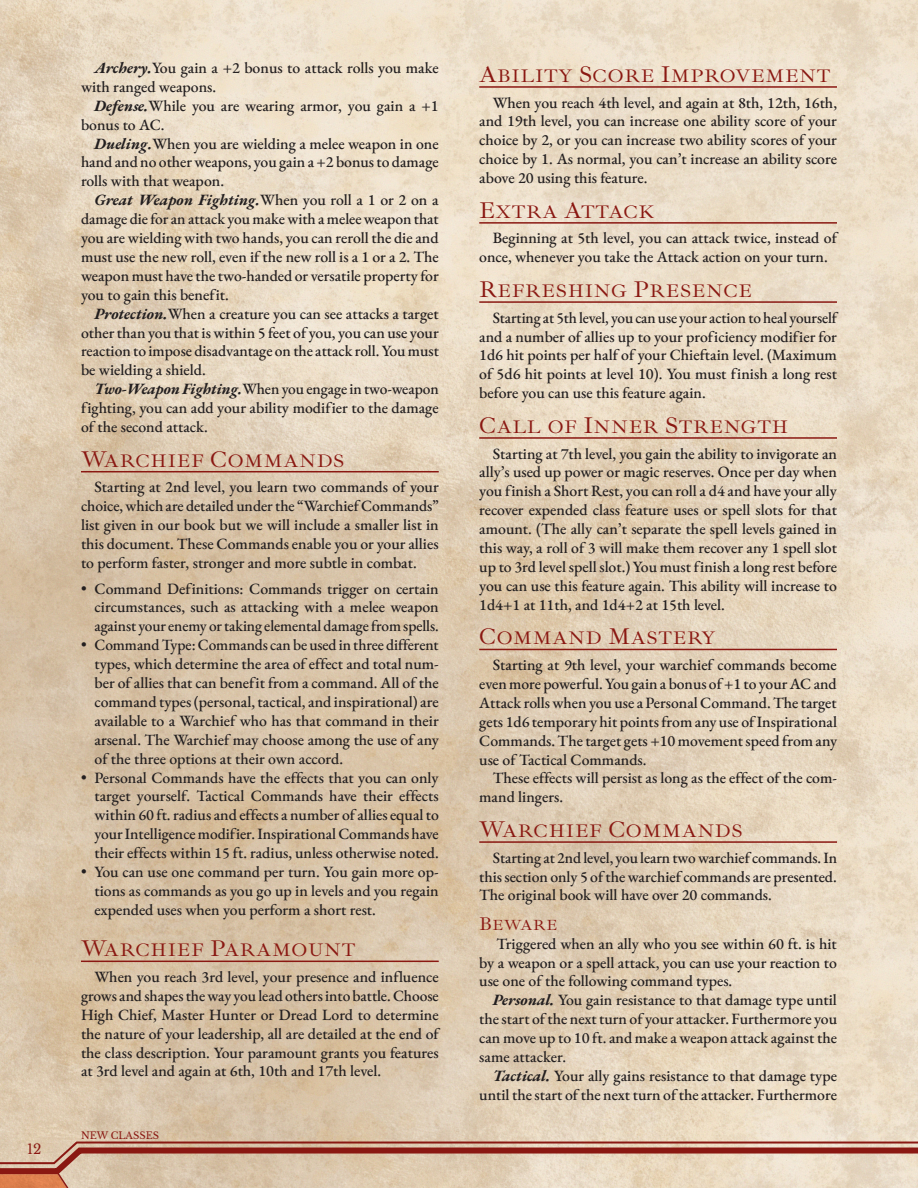
<style>
.page{position:relative;width:918px;height:1188px;background:#fff}
.page>*{position:absolute;margin:0;border:0;box-sizing:border-box;transform-origin:0 0}
.Header_2{font:23.25px "Ibarra Real Nova";color:#8a1812}
.Header_3{font:18.75px "Ibarra Real Nova";color:#8a1812}
.Main_Body_Serif{font:500 15.75px/18.9px "EB Garamond";color:#231f20;text-align:justify}
.Main_Bold_Italic_Sub{font:500 15.75px/18.9px "EB Garamond";color:#231f20;text-align:justify}
.t1{font:13.5px "Libre Baskerville";color:#8a1812}
.t2{font:9.75px "Libre Baskerville";color:#8a1812}
.s1{font-weight:400;font-style:italic}
</style>
<div class="page">
<img style="left:0;top:0;width:918px;height:1140px">
<hr style="left:81px;top:471px;width:358px;height:1px;background:#8a1812">
<hr style="left:81px;top:961px;width:358px;height:1px;background:#8a1812">
<hr style="left:479px;top:86px;width:358px;height:2px;background:#8a1812">
<hr style="left:479px;top:222px;width:358px;height:2px;background:#8a1812">
<hr style="left:479px;top:301px;width:358px;height:2px;background:#8a1812">
<hr style="left:479px;top:437px;width:358px;height:2px;background:#8a1812">
<hr style="left:479px;top:649px;width:358px;height:1px;background:#8a1812">
<hr style="left:479px;top:841px;width:358px;height:2px;background:#8a1812">
<svg style="left:0;top:1140px;width:918px;height:48px;background:#d3af9a"></svg>
<p class="t1" style="left:27px;top:1141px;width:16px">12</p>
<p class="Main_Bold_Italic_Sub" style="left:81px;top:58px;width:359px;text-indent:14px"><span class="s1">Archery.</span>You gain a +2 bonus to attack rolls you make with ranged weapons.</p>
<p class="Main_Bold_Italic_Sub" style="left:81px;top:96px;width:359px;text-indent:14px"><span class="s1">Defense.</span>While you are wearing armor, you gain a +1 bonus to AC.</p>
<p class="Main_Bold_Italic_Sub" style="left:81px;top:134px;width:359px;text-indent:14px"><span class="s1">Dueling.</span>When you are wielding a melee weapon in one hand and no other weapons, you gain a +2 bonus to damage rolls with that weapon.</p>
<p class="Main_Bold_Italic_Sub" style="left:81px;top:191px;width:359px;text-indent:14px"><span class="s1">Great Weapon Fighting.</span>When you roll a 1 or 2 on a damage die for an attack you make with a melee weapon that you are wielding with two hands, you can reroll the die and must use the new roll, even if the new roll is a 1 or a 2. The weapon must have the two-handed or versatile property for you to gain this benefit.</p>
<p class="Main_Bold_Italic_Sub" style="left:81px;top:304px;width:359px;text-indent:14px"><span class="s1">Protection.</span>When a creature you can see attacks a target other than you that is within 5 feet of you, you can use your reaction to impose disadvantage on the attack roll. You must be wielding a shield.</p>
<p class="Main_Bold_Italic_Sub" style="left:81px;top:380px;width:359px;text-indent:14px"><span class="s1">Two-Weapon Fighting.</span>When you engage in two-weapon fighting, you can add your ability modifier to the damage of the second attack.</p>
<p class="Header_2" style="left:81px;top:446px;width:265px">Warchief Commands</p>
<p class="Main_Body_Serif" style="left:81px;top:478px;width:359px;text-indent:14px">Starting at 2nd level, you learn two commands of your choice, which are detailed under the “Warchief Commands” list given in our book but we will include a smaller list in this document. These Commands enable you or your allies to perform faster, stronger and more subtle in combat.</p>
<p class="Main_Body_Serif" style="left:94px;top:579px;width:346px;text-indent:-14px">• Command Definitions: Commands trigger on certain circumstances, such as attacking with a melee weapon against your enemy or taking elemental damage from spells.</p>
<p class="Main_Body_Serif" style="left:94px;top:636px;width:346px;text-indent:-14px">• Command Type: Commands can be used in three different types, which determine the area of effect and total num&shy;ber of allies that can benefit from a command. All of the command types (personal, tactical, and inspirational) are available to a Warchief who has that command in their arsenal. The Warchief may choose among the use of any of the three options at their own accord.</p>
<p class="Main_Body_Serif" style="left:94px;top:768px;width:346px;text-indent:-14px">• Personal Commands have the effects that you can only target yourself. Tactical Commands have their effects within 60 ft. radius and effects a number of allies equal to your Intelligence modifier. Inspirational Commands have their effects within 15 ft. radius, unless otherwise noted.</p>
<p class="Main_Body_Serif" style="left:94px;top:862px;width:346px;text-indent:-14px">• You can use one command per turn. You gain more op&shy;tions as commands as you go up in levels and you regain expended uses when you perform a short rest.</p>
<p class="Header_2" style="left:81px;top:936px;width:276px">Warchief Paramount</p>
<p class="Main_Body_Serif" style="left:81px;top:967px;width:359px;text-indent:14px">When you reach 3rd level, your presence and influence grows and shapes the way you lead others into battle. Choose High Chief, Master Hunter or Dread Lord to determine the nature of your leadership, all are detailed at the end of the class description. Your paramount grants you features at 3rd level and again at 6th, 10th and 17th level.</p>
<p class="t2" style="left:81px;top:1129px;width:80px">NEW CLASSES</p>
<p class="Header_2" style="left:479px;top:61px;width:353px">Ability Score Improvement</p>
<p class="Main_Body_Serif" style="left:479px;top:93px;width:359px;text-indent:14px">When you reach 4th level, and again at 8th, 12th, 16th, and 19th level, you can increase one ability score of your choice by 2, or you can increase two ability scores of your choice by 1. As normal, you can’t increase an ability score above 20 using this feature.</p>
<p class="Header_2" style="left:479px;top:197px;width:177px">Extra Attack</p>
<p class="Main_Body_Serif" style="left:479px;top:229px;width:359px;text-indent:14px">Beginning at 5th level, you can attack twice, instead of once, whenever you take the Attack action on your turn.</p>
<p class="Header_2" style="left:479px;top:277px;width:275px">Refreshing Presence</p>
<p class="Main_Body_Serif" style="left:479px;top:308px;width:359px;text-indent:14px">Starting at 5th level, you can use your action to heal yourself and a number of allies up to your proficiency modifier for 1d6 hit points per half of your Chieftain level. (Maximum of 5d6 hit points at level 10). You must finish a long rest before you can use this feature again.</p>
<p class="Header_2" style="left:479px;top:412px;width:311px">Call of Inner Strength</p>
<p class="Main_Body_Serif" style="left:479px;top:444px;width:359px;text-indent:14px">Starting at 7th level, you gain the ability to invigorate an ally’s used up power or magic reserves. Once per day when you finish a Short Rest, you can roll a d4 and have your ally recover expended class feature uses or spell slots for that amount. (The ally can’t separate the spell levels gained in this way, a roll of 3 will make them recover any 1 spell slot up to 3rd level spell slot.) You must finish a long rest before you can use this feature again. This ability will increase to 1d4+1 at 11th, and 1d4+2 at 15th level.</p>
<p class="Header_2" style="left:479px;top:624px;width:238px">Command Mastery</p>
<p class="Main_Body_Serif" style="left:479px;top:655px;width:359px;text-indent:14px">Starting at 9th level, your warchief commands become even more powerful. You gain a bonus of +1 to your AC and Attack rolls when you use a Personal Command. The target gets 1d6 temporary hit points from any use of Inspirational Commands. The target gets +10 movement speed from any use of Tactical Commands.</p>
<p class="Main_Body_Serif" style="left:479px;top:769px;width:359px;text-indent:14px">These effects will persist as long as the effect of the com&shy;mand lingers.</p>
<p class="Header_2" style="left:479px;top:817px;width:265px">Warchief Commands</p>
<p class="Main_Body_Serif" style="left:479px;top:848px;width:359px;text-indent:14px">Starting at 2nd level, you learn two warchief commands. In this section only 5 of the warchief commands are presented.<br>The original book will have over 20 commands.</p>
<p class="Header_3" style="left:479px;top:913px;width:80px">Beware</p>
<p class="Main_Body_Serif" style="left:479px;top:934px;width:359px;text-indent:17px">Triggered when an ally who you see within 60 ft. is hit by a weapon or a spell attack, you can use your reaction to use one of the following command types.</p>
<p class="Main_Bold_Italic_Sub" style="left:479px;top:991px;width:359px;text-indent:14px"><span class="s1">Personal.</span> You gain resistance to that damage type until the start of the next turn of your attacker. Furthermore you can move up to 10 ft. and make a weapon attack against the same attacker.</p>
<p class="Main_Bold_Italic_Sub" style="left:479px;top:1066px;width:359px;text-align:right"><span class="s1">Tactical.</span> Your ally gains resistance to that damage type until the start of the next turn of the attacker. Furthermore</p>
</div>
